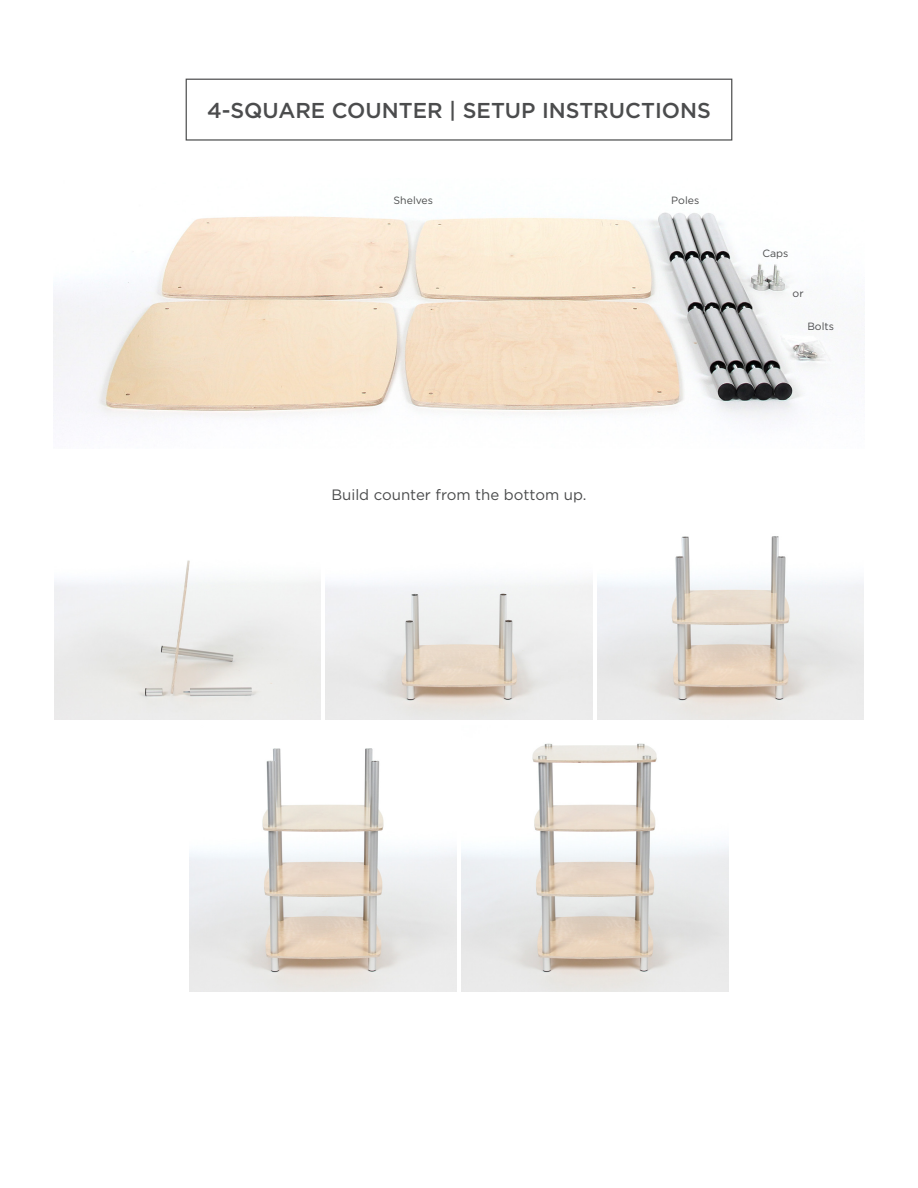
<style>
.page{position:relative;width:918px;height:1188px;background:#fff}
.page>*{position:absolute;margin:0;border:0;box-sizing:border-box;transform-origin:0 0}
.t1{font:500 21.45px "Gotham";color:#4b4c4d}
.t2{font:15px "Gotham";color:#4b4c4d}
.t3{font:10.5px "Gotham";color:#4b4c4d}
</style>
<div class="page">
<img style="left:54px;top:212px;width:803px;height:207px">
<img style="left:54px;top:560px;width:266px;height:160px">
<img style="left:326px;top:581px;width:266px;height:139px">
<img style="left:598px;top:536px;width:266px;height:184px">
<img style="left:190px;top:748px;width:266px;height:244px">
<img style="left:462px;top:743px;width:266px;height:249px">
<div style="left:186px;top:79px;width:546px;height:62px;border:1px solid #4b4c4d"></div>
<p class="t1" style="left:207px;top:98px;width:505px">4-SQUARE COUNTER | SETUP INSTRUCTIONS</p>
<p class="t3" style="left:394px;top:194px;width:41px">Shelves</p>
<p class="t3" style="left:671px;top:194px;width:29px">Poles</p>
<p class="t3" style="left:762px;top:248px;width:28px">Caps</p>
<p class="t3" style="left:793px;top:288px;width:13px">or</p>
<p class="t3" style="left:807px;top:321px;width:28px">Bolts</p>
<p class="t2" style="left:331px;top:486px;width:257px">Build counter from the bottom up.</p>
</div>
